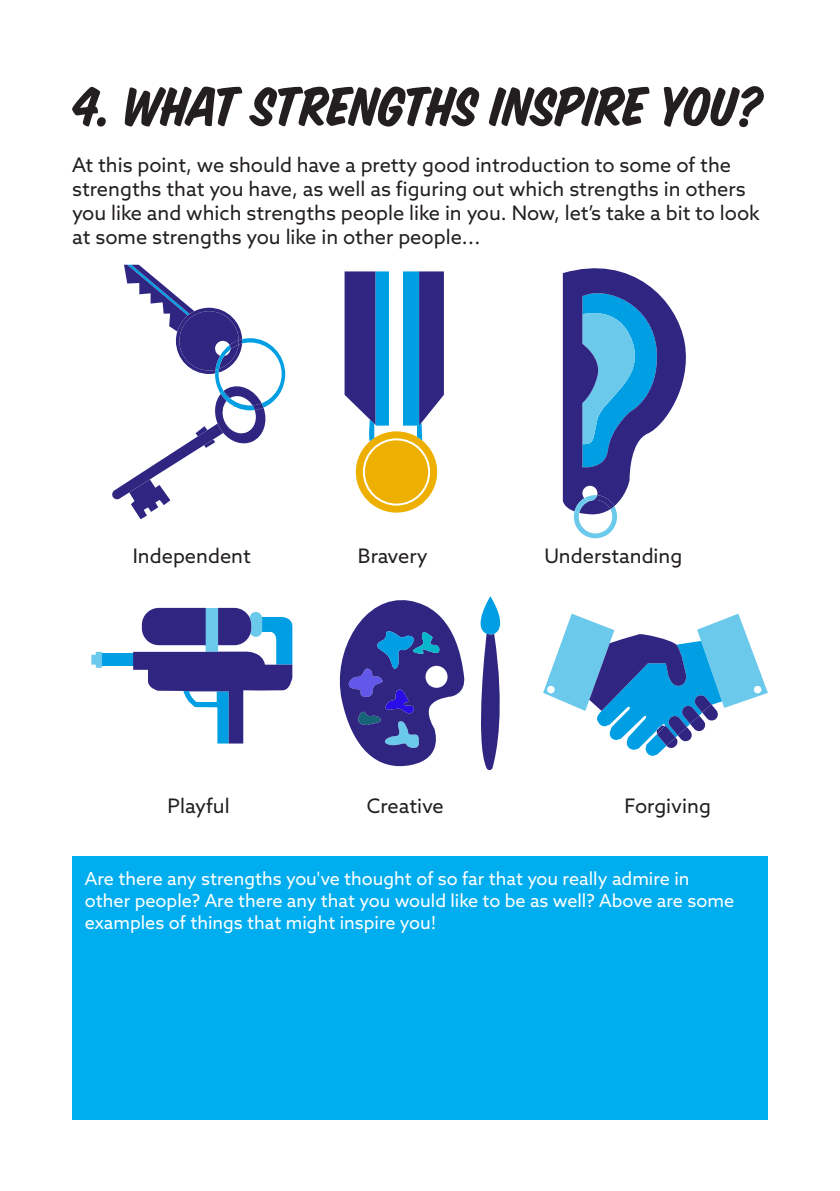
<style>
.page{position:relative;width:840px;height:1191px;background:#fff}
.page>*{position:absolute;margin:0;border:0;box-sizing:border-box;transform-origin:0 0}
.t1{font:60px "House Slant";letter-spacing:-.015em;color:#231f20}
.t2{font:20px/24px "Azo Sans";color:#231f20}
.t3{font:18px/21.6px "Azo Sans";color:#fff}
</style>
<div class="page">
<div style="left:72px;top:856px;width:695px;height:263px;background:#00aeef"></div>
<svg style="left:112px;top:265px;width:173px;height:254px"></svg>
<svg style="left:344px;top:271px;width:99px;height:241px"></svg>
<div style="left:362px;top:438px;width:68px;height:67px;border:2px solid #fff;border-radius:50%"></div>
<svg style="left:339px;top:596px;width:162px;height:174px"></svg>
<svg style="left:91px;top:652px;width:11px;height:16px"></svg>
<div style="left:102px;top:653px;width:31px;height:13px;background:#009ee3"></div>
<svg style="left:133px;top:608px;width:159px;height:135px"></svg>
<svg style="left:562px;top:268px;width:124px;height:270px"></svg>
<svg style="left:543px;top:613px;width:224px;height:143px"></svg>
<p class="t1" style="left:72px;top:70px;width:693px">4. WHAT STRENGTHS INSPIRE YOU?</p>
<p class="t2" style="left:72px;top:152px;width:689px">At this point, we should have a pretty good introduction to some of the strengths that you have, as well as figuring out which strengths in others you like and which strengths people like in you. Now, let’s take a bit to look at some strengths you like in other people...</p>
<p class="t2" style="left:133px;top:543px;width:119px">Independent</p>
<p class="t2" style="left:358px;top:543px;width:71px">Bravery</p>
<p class="t2" style="left:167px;top:794px;width:64px">Playful</p>
<p class="t2" style="left:366px;top:794px;width:79px">Creative</p>
<p class="t2" style="left:544px;top:543px;width:139px">Understanding</p>
<p class="t2" style="left:624px;top:794px;width:88px">Forgiving</p>
<p class="t3" style="left:85px;top:868px;width:650px">Are there any strengths you've thought of so far that you really admire in other people? Are there any that you would like to be as well? Above are some examples of things that might inspire you!</p>
</div>
